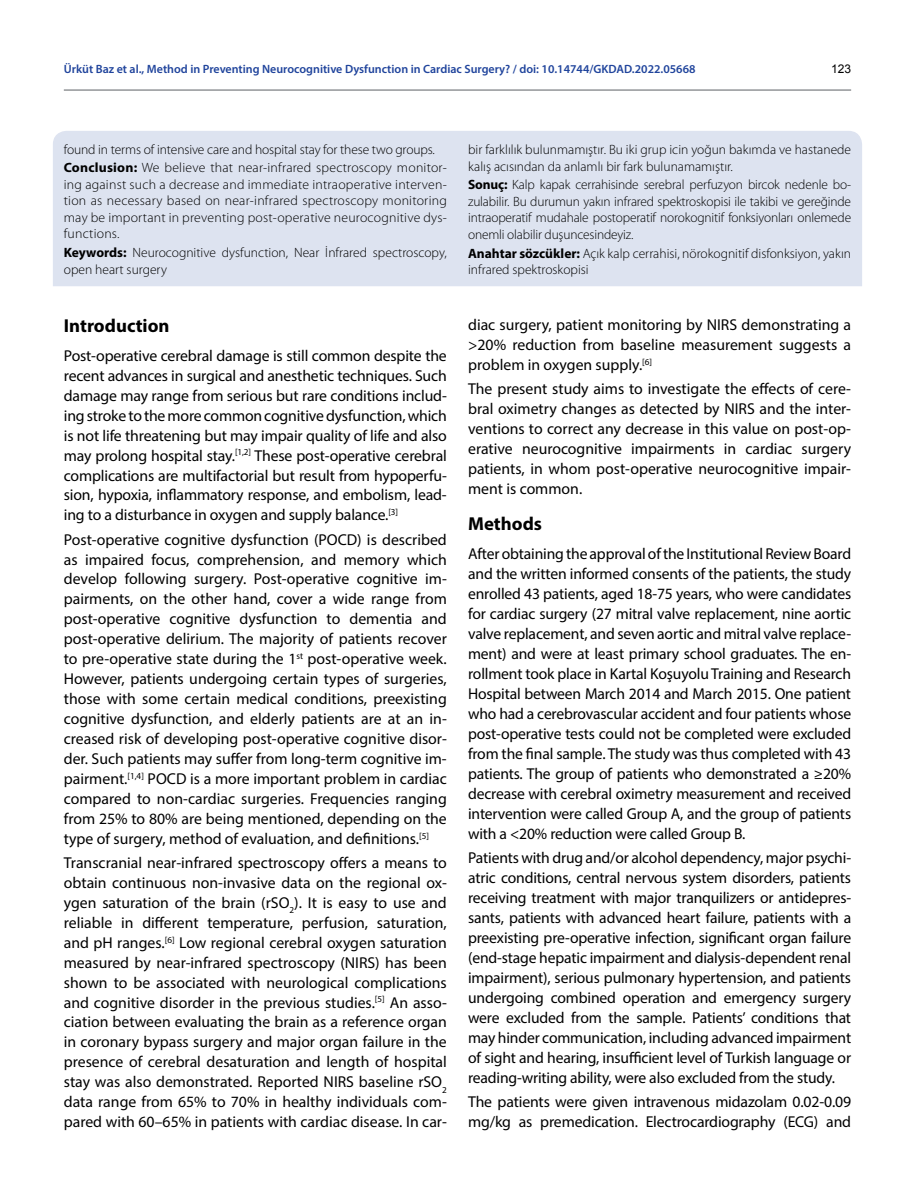
<style>
.page{position:relative;width:915px;height:1191px;background:#fff}
.page>*{position:absolute;margin:0;border:0;box-sizing:border-box;transform-origin:0 0}
.t1{font:700 18.75px "Myriad Pro";color:#000}
.t2{font:15.75px/20px "Myriad Pro";letter-spacing:-.01em;color:#000;text-align:justify}
.t3{font:300 13.5px/16.5px "Myriad Pro";color:#000}
.t4{font:600 12px "Myriad Pro";color:#20449c}
.t5{font:12px "Arial";color:#000}
.s1{font-weight:700}
</style>
<div class="page">
<hr style="left:64px;top:89px;width:786px;height:2px;background:#939598">
<div style="left:53px;top:131px;width:809px;height:155px;background:#dde3f0"></div>
<p class="t4" style="left:64px;top:61px;width:633px">Ürküt Baz et al., Method in Preventing Neurocognitive Dysfunction in Cardiac Surgery? / doi: 10.14744/GKDAD.2022.05668</p>
<p class="t5" style="left:830px;top:60px;width:22px">123</p>
<p class="t3" style="left:64px;top:140px;width:384px;line-height:18.6px">found in terms of intensive care and hospital stay for these two groups.<br><span class="s1">Conclusion:</span> We believe that near-infrared spectroscopy monitor-</p>
<p class="t3" style="left:64px;top:176px;width:384px;text-align:justify">ing against such a decrease and immediate intraoperative interven&shy;tion as necessary based on near-infrared spectroscopy monitoring may be important in preventing post-operative neurocognitive dys&shy;functions.</p>
<p class="t3" style="left:64px;top:244px;width:384px"><span class="s1">Keywords:</span> Neurocognitive dysfunction, Near İnfrared spectroscopy, open heart surgery</p>
<p class="t1" style="left:64px;top:314px;width:107px">Introduction</p>
<p class="t2" style="left:64px;top:345px;width:384px">Post-operative cerebral damage is still common despite the recent advances in surgical and anesthetic techniques. Such damage may range from serious but rare conditions includ&shy;ing stroke to the more common cognitive dysfunction, which is not life threatening but may impair quality of life and also may prolong hospital stay.<sup>[1,2]</sup> These post-operative cerebral complications are multifactorial but result from hypoperfu&shy;sion, hypoxia, inflammatory response, and embolism, lead&shy;ing to a disturbance in oxygen and supply balance.<sup>[3]</sup></p>
<p class="t2" style="left:64px;top:529px;width:384px">Post-operative cognitive dysfunction (POCD) is described as impaired focus, comprehension, and memory which develop following surgery. Post-operative cognitive im&shy;pairments, on the other hand, cover a wide range from post-operative cognitive dysfunction to dementia and post-operative delirium. The majority of patients recover to pre-operative state during the 1<sup>st</sup> post-operative week.<br>However, patients undergoing certain types of surgeries, those with some certain medical conditions, preexisting cognitive dysfunction, and elderly patients are at an in&shy;creased risk of developing post-operative cognitive disor&shy;der. Such patients may suffer from long-term cognitive im&shy;pairment.<sup>[1,4]</sup> POCD is a more important problem in cardiac compared to non-cardiac surgeries. Frequencies ranging from 25% to 80% are being mentioned, depending on the type of surgery, method of evaluation, and definitions.<sup>[5]</sup></p>
<p class="t2" style="left:64px;top:852px;width:384px">Transcranial near-infrared spectroscopy offers a means to obtain continuous non-invasive data on the regional ox&shy;ygen saturation of the brain (rSO<sub>2</sub>). It is easy to use and reliable in different temperature, perfusion, saturation, and pH ranges.<sup>[6]</sup> Low regional cerebral oxygen saturation measured by near-infrared spectroscopy (NIRS) has been shown to be associated with neurological complications and cognitive disorder in the previous studies.<sup>[5]</sup> An asso&shy;ciation between evaluating the brain as a reference organ in coronary bypass surgery and major organ failure in the presence of cerebral desaturation and length of hospital stay was also demonstrated. Reported NIRS baseline rSO<sub>2 </sub>data range from 65% to 70% in healthy individuals com&shy;pared with 60–65% in patients with cardiac disease. In car-</p>
<p class="t3" style="left:468px;top:142px;width:384px">bir farklılık bulunmamıştır. Bu iki grup icin yoğun bakımda ve hastanede kalış acısından da anlamlı bir fark bulunamamıştır.</p>
<p class="t3" style="left:468px;top:177px;width:384px;text-align:justify"><span class="s1">Sonuç:</span> Kalp kapak cerrahisinde serebral perfuzyon bircok nedenle bo&shy;zulabilir. Bu durumun yakın infrared spektroskopisi ile takibi ve gereğinde intraoperatif mudahale postoperatif norokognitif fonksiyonları onlemede onemli olabilir duşuncesindeyiz.</p>
<p class="t3" style="left:468px;top:245px;width:384px"><span class="s1">Anahtar sözcükler:</span> Açık kalp cerrahisi, nörokognitif disfonksiyon, yakın infrared spektroskopisi</p>
<p class="t2" style="left:468px;top:315px;width:384px">diac surgery, patient monitoring by NIRS demonstrating a &gt;20% reduction from baseline measurement suggests a problem in oxygen supply.<sup>[6]</sup></p>
<p class="t2" style="left:468px;top:379px;width:384px">The present study aims to investigate the effects of cere&shy;bral oximetry changes as detected by NIRS and the inter&shy;ventions to correct any decrease in this value on post-op&shy;erative neurocognitive impairments in cardiac surgery patients, in whom post-operative neurocognitive impair&shy;ment is common.</p>
<p class="t1" style="left:468px;top:511px;width:75px">Methods</p>
<p class="t2" style="left:468px;top:543px;width:384px">After obtaining the approval of the Institutional Review Board and the written informed consents of the patients, the study enrolled 43 patients, aged 18-75 years, who were candidates for cardiac surgery (27 mitral valve replacement, nine aortic valve replacement, and seven aortic and mitral valve replace&shy;ment) and were at least primary school graduates. The en&shy;rollment took place in Kartal Koşuyolu Training and Research Hospital between March 2014 and March 2015. One patient who had a cerebrovascular accident and four patients whose post-operative tests could not be completed were excluded from the final sample. The study was thus completed with 43 patients. The group of patients who demonstrated a ≥20% decrease with cerebral oximetry measurement and received intervention were called Group A, and the group of patients with a &lt;20% reduction were called Group B.</p>
<p class="t2" style="left:468px;top:847px;width:384px">Patients with drug and/or alcohol dependency, major psychi&shy;atric conditions, central nervous system disorders, patients receiving treatment with major tranquilizers or antidepres&shy;sants, patients with advanced heart failure, patients with a preexisting pre-operative infection, significant organ failure (end-stage hepatic impairment and dialysis-dependent renal impairment), serious pulmonary hypertension, and patients undergoing combined operation and emergency surgery were excluded from the sample. Patients’ conditions that may hinder communication, including advanced impairment of sight and hearing, insufficient level of Turkish language or reading-writing ability, were also excluded from the study.</p>
<p class="t2" style="left:468px;top:1091px;width:384px">The patients were given intravenous midazolam 0.02-0.09 mg/kg as premedication. Electrocardiography (ECG) and</p>
</div>
